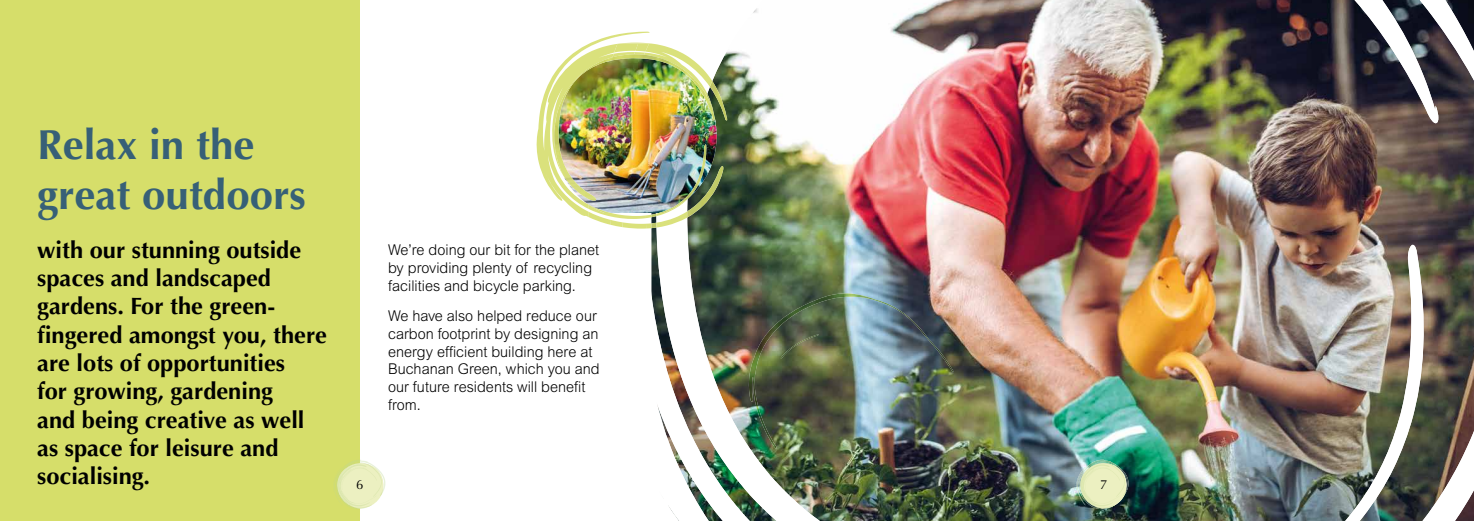
<style>
.page{position:relative;width:1474px;height:521px;background:#fff}
.page>*{position:absolute;margin:0;border:0;box-sizing:border-box;transform-origin:0 0}
.t1{font:700 42px/50.4px "Optima";color:#376077}
.t2{font:700 23.62px/28.3px "Optima";color:#000}
.t3{font:300 14.88px/17.8px "Arial";color:#000}
.t4{font:13.12px "Optima";color:#000}
</style>
<div class="page">
<img style="left:0;top:0;width:1473px;height:521px">
<h1 class="t1" style="left:37px;top:120px;width:270px">Relax in the great outdoors</h1>
<h2 class="t2" style="left:37px;top:236px;width:291px">with our stunning outside spaces and landscaped gardens. For the green&shy;fingered amongst you, there are lots of opportunities<br>for growing, gardening<br>and being creative as well as space for leisure and socialising.</h2>
<p class="t3" style="left:388px;top:241px;width:213px">We’re doing our bit for the planet by providing plenty of recycling facilities and bicycle parking.</p>
<p class="t3" style="left:388px;top:307px;width:213px">We have also helped reduce our carbon footprint by designing an energy efficient building here at<br>Buchanan Green, which you and our future residents will benefit from.</p>
<p class="t4" style="left:356px;top:477px;width:9px">6</p>
<p class="t4" style="left:1099px;top:477px;width:9px">7</p>
</div>
